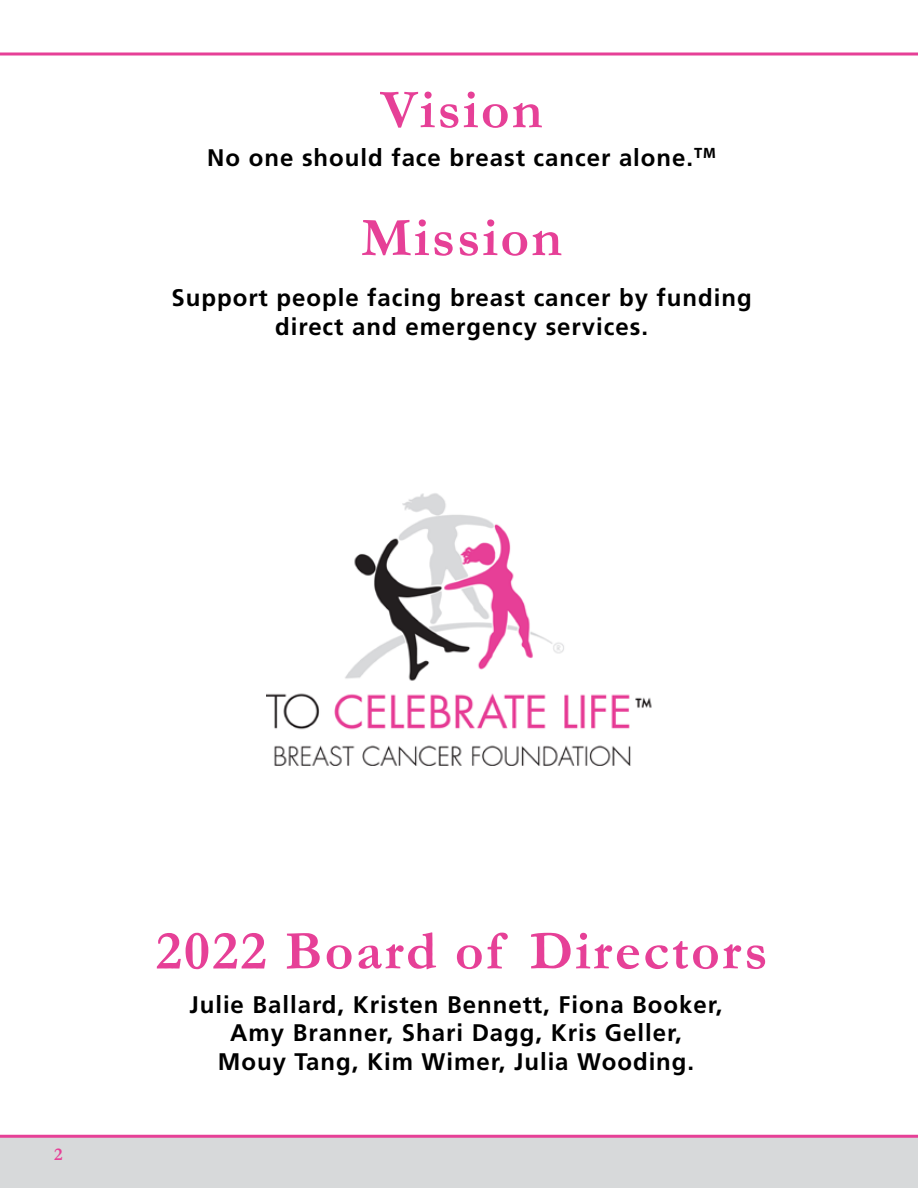
<style>
.page{position:relative;width:918px;height:1188px;background:#fff}
.page>*{position:absolute;margin:0;border:0;box-sizing:border-box;transform-origin:0 0}
.t1{font:700 55.5px "Garamond";letter-spacing:.04em;color:#e64097}
.t2{font:700 24px/28.8px "Frutiger LT Std";letter-spacing:.04em;color:#000;text-align:center}
.t3{font:700 18px "Garamond";color:#e64097}
</style>
<div class="page">
<div style="left:0;top:1137px;width:918px;height:51px;background:#d7d9da"></div>
<svg style="left:0;top:52px;width:918px;height:4px;background:#ec6fb0"></svg>
<hr style="left:0;top:1135px;width:918px;height:3px;background:#e64097">
<img style="left:266px;top:493px;width:386px;height:273px">
<h1 class="t1" style="left:381px;top:72px;width:163px">Vision</h1>
<p class="t2" style="left:207px;top:143px;width:510px">No one should face breast cancer alone.<sup>TM</sup></p>
<h1 class="t1" style="left:361px;top:200px;width:203px">Mission</h1>
<p class="t2" style="left:172px;top:284px;width:582px">Support people facing breast cancer by funding direct and emergency services.</p>
<p class="t3" style="left:54px;top:1142px;width:10px">2</p>
<h1 class="t1" style="left:156px;top:913px;width:613px">2022 Board of Directors</h1>
<p class="t2" style="left:189px;top:990px;width:535px">Julie Ballard, Kristen Bennett, Fiona Booker,<br>Amy Branner, Shari Dagg, Kris Geller,<br>Mouy Tang, Kim Wimer, Julia Wooding.</p>
</div>
